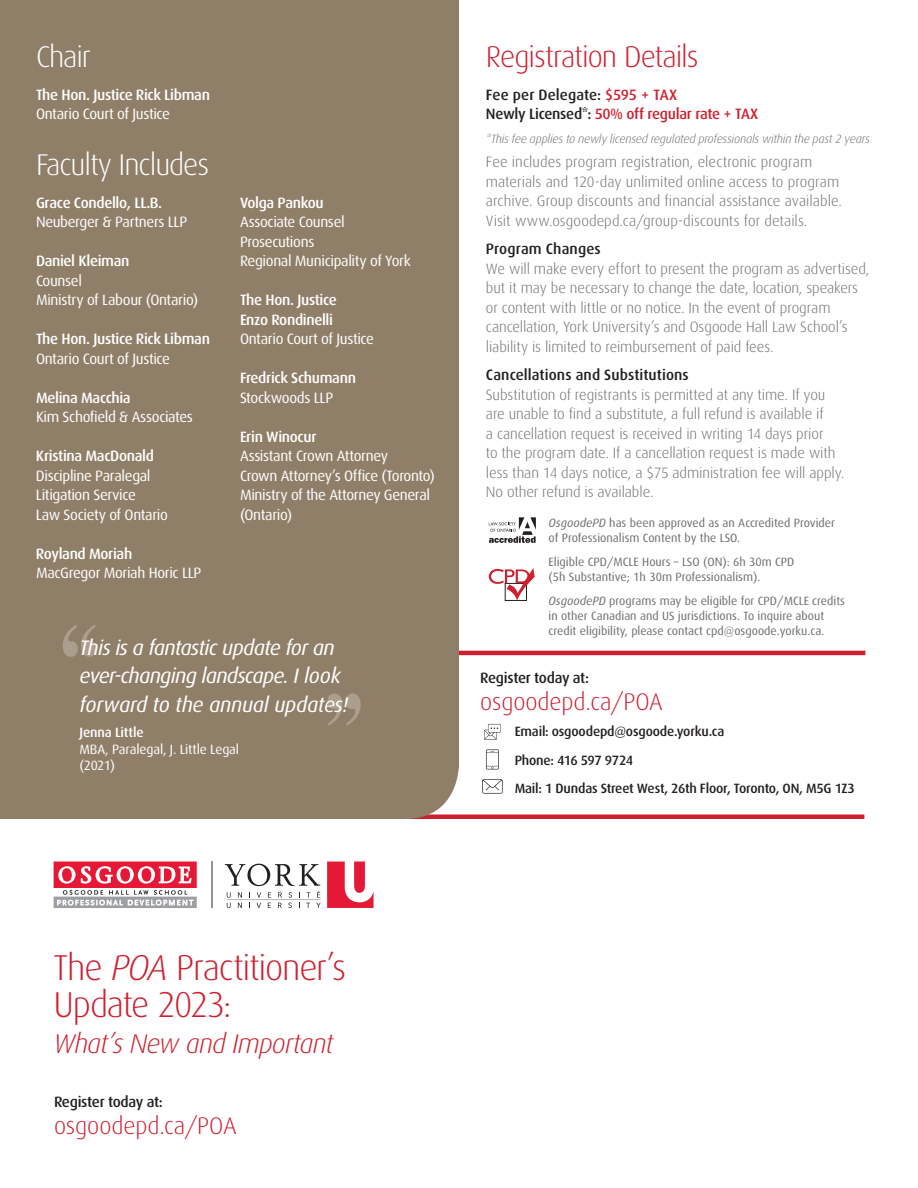
<style>
.page{position:relative;width:918px;height:1188px;background:#fff}
.page>*{position:absolute;margin:0;border:0;box-sizing:border-box;transform-origin:0 0}
.t1{font:300 36px/37.5px "Dax";letter-spacing:-.035em;color:#cf202f}
.t2{font:300 30px "Dax";letter-spacing:-.035em;color:#fff}
.t3{font:300 30px "Dax";letter-spacing:-.035em;color:#cf202f}
.t4{font:italic 300 27px "Dax";letter-spacing:-.03em;color:#cf202f}
.t5{font:300 24px "Dax";letter-spacing:-.005em;color:#cf202f}
.t6{font:italic 21px/28.5px "Dax";letter-spacing:-.03em;color:#fff}
.t7{font:300 15px/19.5px "Dax";letter-spacing:-.005em;color:#6c6d70}
.t8{font:15px/19.5px "Dax";letter-spacing:-.025em;color:#fff}
.t9{font:500 15px/19.5px "Dax";letter-spacing:-.025em;color:#fff}
.t10{font:500 15px/19.5px "Dax";letter-spacing:-.02em;color:#231f20}
.t11{font:500 13.5px "Dax";letter-spacing:-.015em;color:#231f20}
.t12{font:13.5px/16.5px "Dax";letter-spacing:-.01em;color:#fff}
.t13{font:12px/15px "Dax";color:#6c6d70}
.t14{font:italic 300 12px "Dax";letter-spacing:-.015em;color:#6c6d70}
.s1{font-weight:400}
.s2{font-weight:500}
.s3{color:#cf202f}
.s4{font-weight:500;color:#231f20}
.s5{font-style:italic}
</style>
<div class="page">
<div style="left:54px;top:814px;width:810px;height:5px;background:#cf202f"></div>
<div style="left:0;top:0;width:459px;height:819px;background:#907f68"></div>
<hr style="left:211px;top:862px;width:1px;height:46px;background:#939598">
<svg style="left:225px;top:864px;width:96px;height:44px"></svg>
<svg style="left:327px;top:862px;width:47px;height:46px"></svg>
<svg style="left:54px;top:862px;width:143px;height:46px"></svg>
<hr style="left:459px;top:651px;width:406px;height:4px;background:#cf202f">
<svg style="left:489px;top:517px;width:47px;height:26px"></svg>
<div style="left:505px;top:583px;width:22px;height:18px;border:1px solid #231f20"></div>
<svg style="left:489px;top:568px;width:46px;height:32px"></svg>
<svg style="left:63px;top:625px;width:33px;height:32px"></svg>
<svg style="left:327px;top:694px;width:34px;height:32px"></svg>
<svg style="left:482px;top:779px;width:21px;height:15px"></svg>
<svg style="left:486px;top:749px;width:13px;height:20px"></svg>
<svg style="left:484px;top:724px;width:17px;height:16px"></svg>
<p class="t2" style="left:36px;top:40px;width:56px">Chair</p>
<p class="t9" style="left:36px;top:85px;width:175px">The Hon. Justice Rick Libman<br><span class="s1">Ontario Court of Justice</span></p>
<p class="t2" style="left:36px;top:148px;width:175px">Faculty Includes</p>
<p class="t8" style="left:36px;top:193px;width:153px"><span class="s2">Grace Condello, LL.B.<br></span>Neuberger &amp; Partners LLP</p>
<p class="t8" style="left:36px;top:251px;width:164px"><span class="s2">Daniel Kleiman<br></span>Counsel<br>Ministry of Labour (Ontario)</p>
<p class="t9" style="left:36px;top:329px;width:175px">The Hon. Justice Rick Libman<br><span class="s1">Ontario Court of Justice</span></p>
<p class="t8" style="left:36px;top:388px;width:158px"><span class="s2">Melina Macchia<br></span>Kim Schofield &amp; Associates</p>
<p class="t8" style="left:36px;top:446px;width:134px"><span class="s2">Kristina MacDonald<br></span>Discipline Paralegal<br>Litigation Service<br>Law Society of Ontario</p>
<p class="t8" style="left:36px;top:544px;width:167px"><span class="s2">Royland Moriah<br></span>MacGregor Moriah Horic LLP</p>
<p class="t9" style="left:240px;top:193px;width:85px">Volga Pankou</p>
<p class="t8" style="left:240px;top:212px;width:106px">Associate Counsel</p>
<p class="t8" style="left:240px;top:232px;width:76px">Prosecutions</p>
<p class="t8" style="left:240px;top:251px;width:172px">Regional Municipality of York</p>
<p class="t9" style="left:240px;top:290px;width:98px">The Hon. Justice<br>Enzo Rondinelli</p>
<p class="t8" style="left:240px;top:329px;width:136px">Ontario Court of Justice</p>
<p class="t9" style="left:240px;top:368px;width:118px">Fredrick Schumann</p>
<p class="t8" style="left:240px;top:388px;width:95px">Stockwoods LLP</p>
<p class="t9" style="left:240px;top:427px;width:78px">Erin Winocur</p>
<p class="t8" style="left:240px;top:446px;width:150px">Assistant Crown Attorney</p>
<p class="t8" style="left:240px;top:466px;width:196px">Crown Attorney’s Office (Toronto)</p>
<p class="t8" style="left:240px;top:485px;width:192px">Ministry of the Attorney General (Ontario)</p>
<p class="t6" style="left:79px;top:633px;width:271px">This is a fantastic update for an ever‑changing landscape. I look forward to the annual updates!</p>
<p class="t12" style="left:79px;top:724px;width:161px"><span class="s2">Jenna Little<br></span>MBA, Paralegal, J. Little Legal (2021)</p>
<p class="t3" style="left:486px;top:40px;width:214px">Registration Details</p>
<p class="t10" style="left:486px;top:85px;width:274px">Fee per Delegate: <span class="s3">$595 + TAX<br></span>Newly Licensed*: <span class="s3">50% off regular rate + TAX</span></p>
<p class="t14" style="left:486px;top:133px;width:386px">*This fee applies to newly licensed regulated professionals within the past 2 years</p>
<p class="t7" style="left:486px;top:152px;width:358px">Fee includes program registration, electronic program materials and 120-day unlimited online access to program archive. Group discounts and financial assistance available.<br>Visit www.osgoodepd.ca/group‑discounts for details.</p>
<p class="t7" style="left:486px;top:239px;width:385px"><span class="s4">Program Changes<br></span>We will make every effort to present the program as advertised, but it may be necessary to change the date, location, speakers or content with little or no notice. In the event of program cancellation, York University’s and Osgoode Hall Law School’s liability is limited to reimbursement of paid fees.</p>
<p class="t7" style="left:486px;top:365px;width:360px"><span class="s4">Cancellations and Substitutions<br></span>Substitution of registrants is permitted at any time. If you are unable to find a substitute, a full refund is available if<br>a cancellation request is received in writing 14 days prior<br>to the program date. If a cancellation request is made with less than 14 days notice, a $75 administration fee will apply.<br>No other refund is available.</p>
<p class="t13" style="left:549px;top:515px;width:288px"><span class="s5">OsgoodePD</span> has been approved as an Accredited Provider of Professionalism Content by the LSO.</p>
<p class="t13" style="left:549px;top:554px;width:247px">Eligible CPD/MCLE Hours – LSO (ON): 6h 30m CPD (5h Substantive; 1h 30m Professionalism).</p>
<p class="t13" style="left:549px;top:593px;width:298px"><span class="s5">OsgoodePD</span> programs may be eligible for CPD/MCLE credits in other Canadian and US jurisdictions. To inquire about credit eligibility, please contact cpd@osgoode.yorku.ca.</p>
<p class="t10" style="left:480px;top:668px;width:110px">Register today at:</p>
<p class="t5" style="left:480px;top:689px;width:184px">osgoodepd.ca/POA</p>
<p class="t11" style="left:515px;top:724px;width:211px">Email: osgoodepd@osgoode.yorku.ca</p>
<p class="t11" style="left:515px;top:753px;width:120px">Phone: 416 597 9724</p>
<p class="t11" style="left:515px;top:781px;width:342px">Mail: 1 Dundas Street West, 26th Floor, Toronto, ON, M5G 1Z3</p>
<p class="t1" style="left:54px;top:949px;width:294px">The <span class="s5">POA</span> Practitioner’s<br>Update 2023:</p>
<p class="t4" style="left:54px;top:1029px;width:282px">What’s New and Important</p>
<p class="t10" style="left:54px;top:1092px;width:110px">Register today at:</p>
<p class="t5" style="left:54px;top:1113px;width:184px">osgoodepd.ca/POA</p>
</div>
